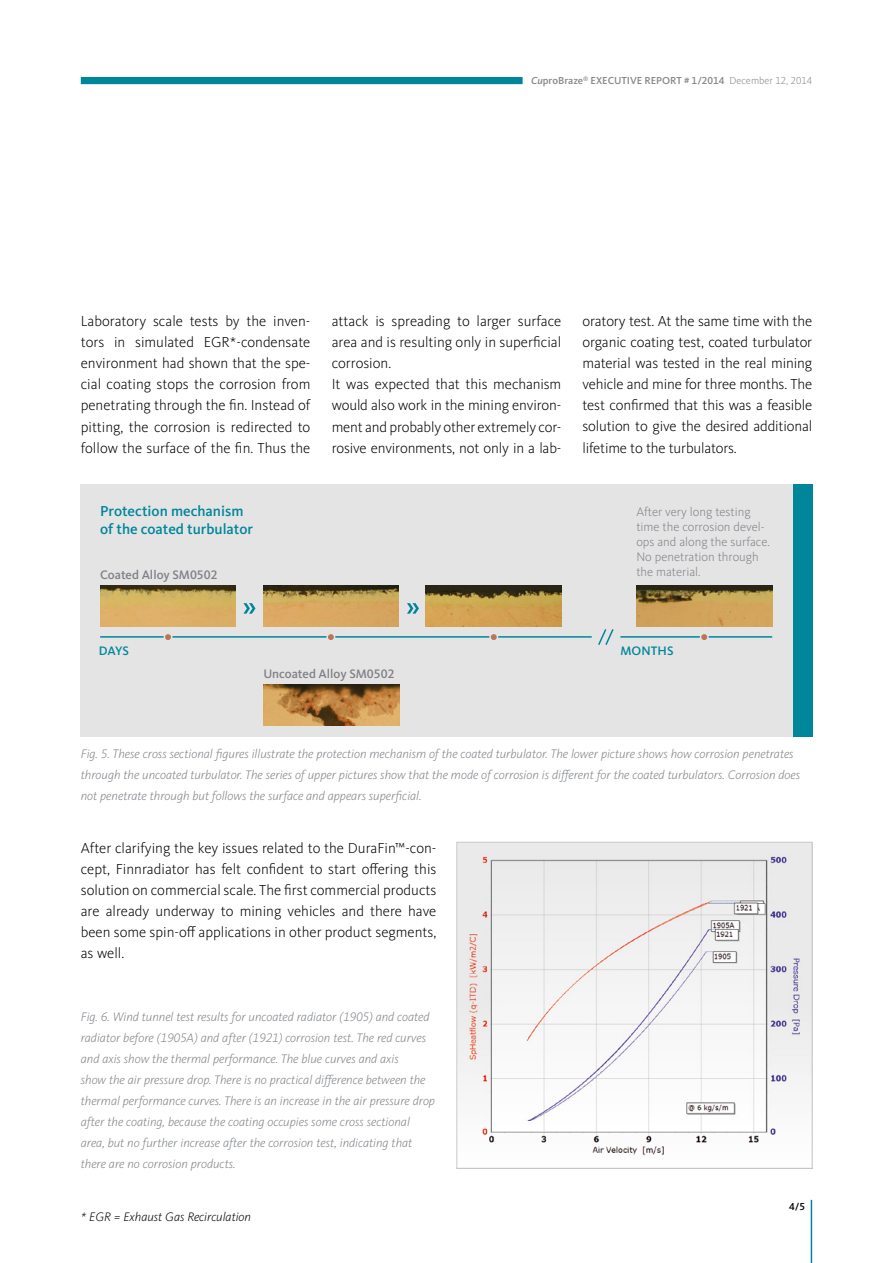
<style>
.page{position:relative;width:893px;height:1263px;background:#fff}
.page>*{position:absolute;margin:0;border:0;box-sizing:border-box;transform-origin:0 0}
.t1{font:300 15px/21px "Kievit Pro";letter-spacing:-.005em;color:#000;text-align:justify}
.t2{font:500 15px/18px "Kievit Pro";color:#00869a}
.t3{font:italic 300 12.75px/21px "Kievit Pro";color:#7f8186}
.t4{font:300 12.75px/15px "Kievit Pro";color:#7f8186}
.t5{font:500 12.75px "Kievit Pro";color:#7f8186}
.t6{font:italic 300 12.75px "Kievit Pro";color:#000}
.t7{font:500 12.75px "Kievit Pro";letter-spacing:.005em;color:#00869a}
.t8{font:500 10.5px "Kievit Pro";color:#878786}
.t9{font:500 10.5px "Kievit Pro";color:#000}
.s1{font-style:italic}
.s2{font-weight:300}
</style>
<div class="page">
<div style="left:81px;top:77px;width:442px;height:7px;background:#00869a"></div>
<hr style="left:811px;top:1200px;width:1px;height:63px;background:#00869a">
<img style="left:459px;top:844px;width:351px;height:311px">
<div style="left:457px;top:842px;width:355px;height:326px;border:1px solid #c8c9cb"></div>
<div style="left:81px;top:484px;width:731px;height:253px;background:#e4e4e5"></div>
<img style="left:100px;top:586px;width:136px;height:40px">
<img style="left:263px;top:685px;width:136px;height:40px">
<img style="left:263px;top:586px;width:136px;height:40px">
<img style="left:426px;top:586px;width:136px;height:40px">
<svg style="left:243px;top:603px;width:12px;height:11px"></svg>
<svg style="left:407px;top:603px;width:12px;height:11px"></svg>
<img style="left:636px;top:586px;width:136px;height:40px">
<hr style="left:100px;top:636px;width:492px;height:2px;background:#00869a">
<svg style="left:598px;top:629px;width:16px;height:16px"></svg>
<hr style="left:620px;top:636px;width:152px;height:2px;background:#00869a">
<div style="left:164px;top:633px;width:8px;height:8px;background:#bd7654;border-radius:50%"></div>
<div style="left:164px;top:633px;width:8px;height:9px;border:2px solid #e4e4e5;border-radius:50%"></div>
<div style="left:327px;top:633px;width:8px;height:8px;background:#bd7654;border-radius:50%"></div>
<div style="left:326px;top:633px;width:9px;height:9px;border:2px solid #e4e4e5;border-radius:50%"></div>
<div style="left:490px;top:633px;width:7px;height:8px;background:#bd7654;border-radius:50%"></div>
<div style="left:489px;top:633px;width:9px;height:9px;border:2px solid #e4e4e5;border-radius:50%"></div>
<div style="left:700px;top:633px;width:8px;height:8px;background:#bd7654;border-radius:50%"></div>
<div style="left:700px;top:633px;width:9px;height:9px;border:2px solid #e4e4e5;border-radius:50%"></div>
<div style="left:793px;top:484px;width:19px;height:253px;background:#00869a"></div>
<p class="t8" style="left:531px;top:74px;width:282px"><span class="s1">Cu</span>proBraze<sup>®</sup> EXECUTIVE REPORT # 1/2014 <span class="s2">December 12, 2014</span></p>
<p class="t1" style="left:81px;top:311px;width:231px">Laboratory scale tests by the inven&shy;tors in simulated EGR*-condensate environment had shown that the spe&shy;cial coating stops the corrosion from penetrating through the fin. Instead of pitting, the corrosion is redirected to follow the surface of the fin. Thus the</p>
<p class="t2" style="left:100px;top:502px;width:154px">Protection mechanism of the coated turbulator</p>
<p class="t5" style="left:100px;top:567px;width:119px">Coated Alloy SM0502</p>
<p class="t1" style="left:332px;top:311px;width:231px;text-align:left">attack is spreading to larger surface area and is resulting only in superficial corrosion.<br>It was expected that this mechanism would also work in the mining environ&shy;ment and probably other extremely cor&shy;rosive environments, not only in a lab-</p>
<p class="t1" style="left:583px;top:311px;width:231px">oratory test. At the same time with the organic coating test, coated turbulator material was tested in the real mining vehicle and mine for three months. The test confirmed that this was a feasible solution to give the desired additional lifetime to the turbulators.</p>
<p class="t4" style="left:636px;top:504px;width:135px">After very long testing time the corrosion devel&shy;ops and along the surface.<br>No penetration through the material.</p>
<p class="t7" style="left:99px;top:643px;width:32px">DAYS</p>
<p class="t7" style="left:620px;top:643px;width:55px">MONTHS</p>
<p class="t5" style="left:263px;top:666px;width:133px">Uncoated Alloy SM0502</p>
<p class="t3" style="left:81px;top:743px;width:721px">Fig. 5. These cross sectional figures illustrate the protection mechanism of the coated turbulator. The lower picture shows how corrosion penetrates through the uncoated turbulator. The series of upper pictures show that the mode of corrosion is different for the coated turbulators. Corrosion does not penetrate through but follows the surface and appears superficial.</p>
<p class="t1" style="left:81px;top:837px;width:357px">After clarifying the key issues related to the DuraFin™-con&shy;cept, Finnradiator has felt confident to start offering this solution on commercial scale. The first commercial products are already underway to mining vehicles and there have been some spin-off applications in other product segments, as well.</p>
<p class="t3" style="left:81px;top:1006px;width:356px">Fig. 6. Wind tunnel test results for uncoated radiator (1905) and coated radiator before (1905A) and after (1921) corrosion test. The red curves and axis show the thermal performance. The blue curves and axis<br>show the air pressure drop. There is no practical difference between the thermal performance curves. There is an increase in the air pressure drop after the coating, because the coating occupies some cross sectional area, but no further increase after the corrosion test, indicating that there are no corrosion products.</p>
<p class="t6" style="left:81px;top:1209px;width:172px">* EGR = Exhaust Gas Recirculation</p>
<p class="t9" style="left:789px;top:1200px;width:17px">4/5</p>
</div>
